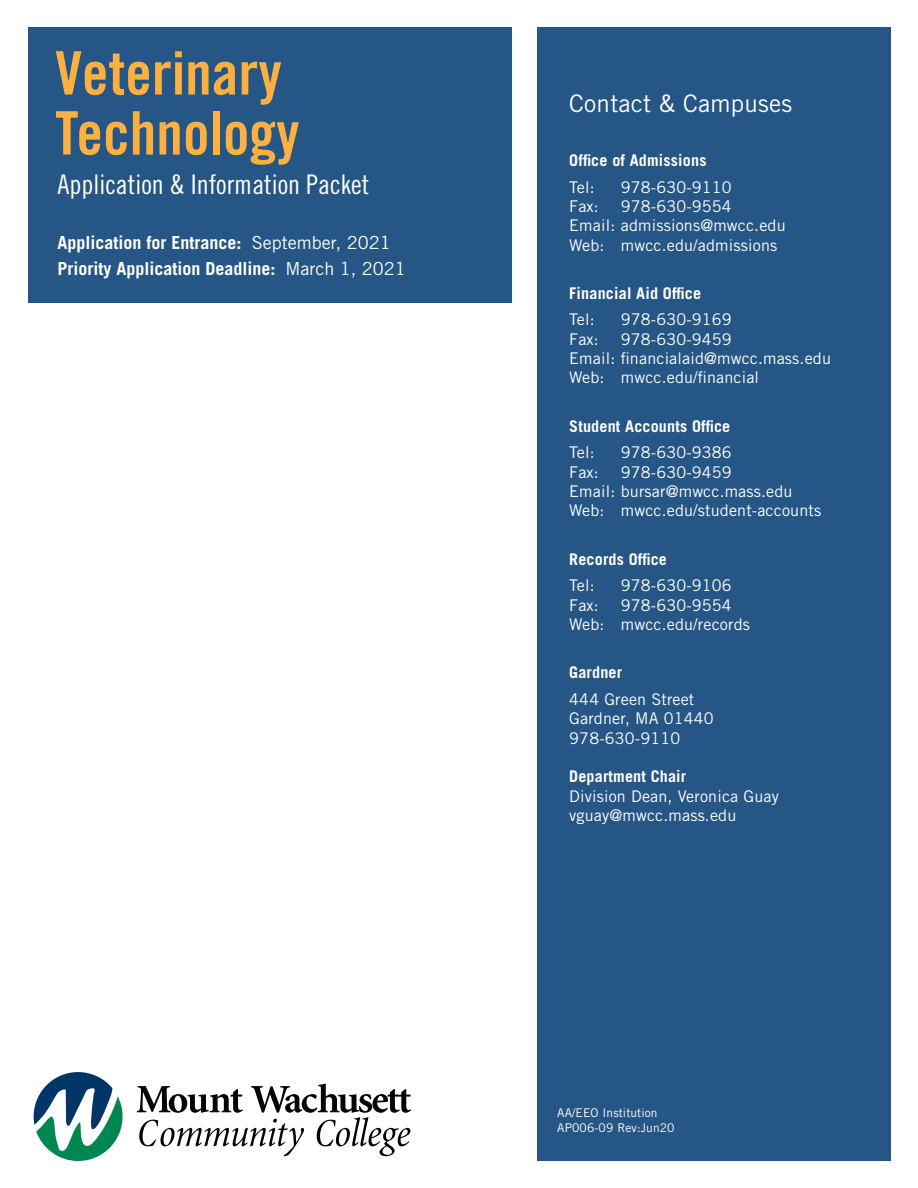
<style>
.page{position:relative;width:918px;height:1188px;background:#fff}
.page>*{position:absolute;margin:0;border:0;box-sizing:border-box;transform-origin:0 0}
.t1{font:60px "Trade Gothic LT Std Bd Cn 20";color:#fbb03f}
.t2{font:27px "Trade Gothic LT Std Cn 18";color:#fff}
.t3{font:24.15px "Trade Gothic LT Std";letter-spacing:.01em;color:#fff}
.t4{font:700 18px "Trade Gothic LT Std";color:#fff}
.t5{font:16.05px "Trade Gothic LT Std";letter-spacing:.01em;color:#fff}
.t6{font:700 16.05px "Trade Gothic LT Std";letter-spacing:.01em;color:#fff}
.t7{font:12px/15px "Trade Gothic LT Std";letter-spacing:.01em;color:#fff}
.s1{font-weight:400}
</style>
<div class="page">
<svg style="left:137px;top:1084px;width:274px;height:72px"></svg>
<svg style="left:34px;top:1072px;width:89px;height:89px"></svg>
<div style="left:537px;top:27px;width:353px;height:1134px;background:#265685"></div>
<div style="left:28px;top:27px;width:483px;height:275px;background:#265685"></div>
<p class="t1" style="left:55px;top:37px;width:228px">Veterinary</p>
<p class="t1" style="left:55px;top:97px;width:246px">Technology</p>
<p class="t2" style="left:57px;top:168px;width:313px">Application &amp; Information Packet</p>
<p class="t4" style="left:57px;top:232px;width:335px">Application for Entrance: <span class="s1">September, 2021</span></p>
<p class="t4" style="left:57px;top:257px;width:350px">Priority Application Deadline: <span class="s1">March 1, 2021</span></p>
<p class="t3" style="left:569px;top:89px;width:224px">Contact &amp; Campuses</p>
<p class="t6" style="left:569px;top:150px;width:139px">Office of Admissions</p>
<p class="t5" style="left:569px;top:177px;width:27px">Tel:</p>
<p class="t5" style="left:621px;top:177px;width:112px">978-630-9110</p>
<p class="t5" style="left:569px;top:196px;width:31px">Fax:</p>
<p class="t5" style="left:621px;top:196px;width:112px">978-630-9554</p>
<p class="t5" style="left:569px;top:216px;width:218px">Email: admissions@mwcc.edu</p>
<p class="t5" style="left:569px;top:235px;width:209px">Web: mwcc.edu/admissions</p>
<p class="t6" style="left:569px;top:283px;width:133px">Financial Aid Office</p>
<p class="t5" style="left:569px;top:310px;width:27px">Tel:</p>
<p class="t5" style="left:621px;top:310px;width:112px">978-630-9169</p>
<p class="t5" style="left:569px;top:329px;width:31px">Fax:</p>
<p class="t5" style="left:621px;top:329px;width:112px">978-630-9459</p>
<p class="t5" style="left:569px;top:349px;width:263px">Email: financialaid@mwcc.mass.edu</p>
<p class="t5" style="left:569px;top:368px;width:191px">Web: mwcc.edu/financial</p>
<p class="t6" style="left:569px;top:416px;width:162px">Student Accounts Office</p>
<p class="t5" style="left:569px;top:443px;width:27px">Tel:</p>
<p class="t5" style="left:621px;top:443px;width:112px">978-630-9386</p>
<p class="t5" style="left:569px;top:462px;width:31px">Fax:</p>
<p class="t5" style="left:621px;top:462px;width:112px">978-630-9459</p>
<p class="t5" style="left:569px;top:482px;width:225px">Email: bursar@mwcc.mass.edu</p>
<p class="t5" style="left:569px;top:501px;width:253px">Web: mwcc.edu/student-accounts</p>
<p class="t6" style="left:569px;top:549px;width:99px">Records Office</p>
<p class="t5" style="left:569px;top:576px;width:27px">Tel:</p>
<p class="t5" style="left:621px;top:576px;width:112px">978-630-9106</p>
<p class="t5" style="left:569px;top:595px;width:31px">Fax:</p>
<p class="t5" style="left:621px;top:595px;width:112px">978-630-9554</p>
<p class="t5" style="left:569px;top:615px;width:182px">Web: mwcc.edu/records</p>
<p class="t6" style="left:569px;top:663px;width:54px">Gardner</p>
<p class="t5" style="left:569px;top:689px;width:127px">444 Green Street</p>
<p class="t5" style="left:569px;top:709px;width:146px">Gardner, MA 01440</p>
<p class="t5" style="left:569px;top:728px;width:112px">978-630-9110</p>
<p class="t6" style="left:569px;top:767px;width:118px">Department Chair</p>
<p class="t5" style="left:569px;top:786px;width:211px">Division Dean, Veronica Guay</p>
<p class="t5" style="left:569px;top:805px;width:169px">vguay@mwcc.mass.edu</p>
<p class="t7" style="left:557px;top:1105px;width:119px">AA/EEO Institution<br>AP006-09 Rev:Jun20</p>
</div>
